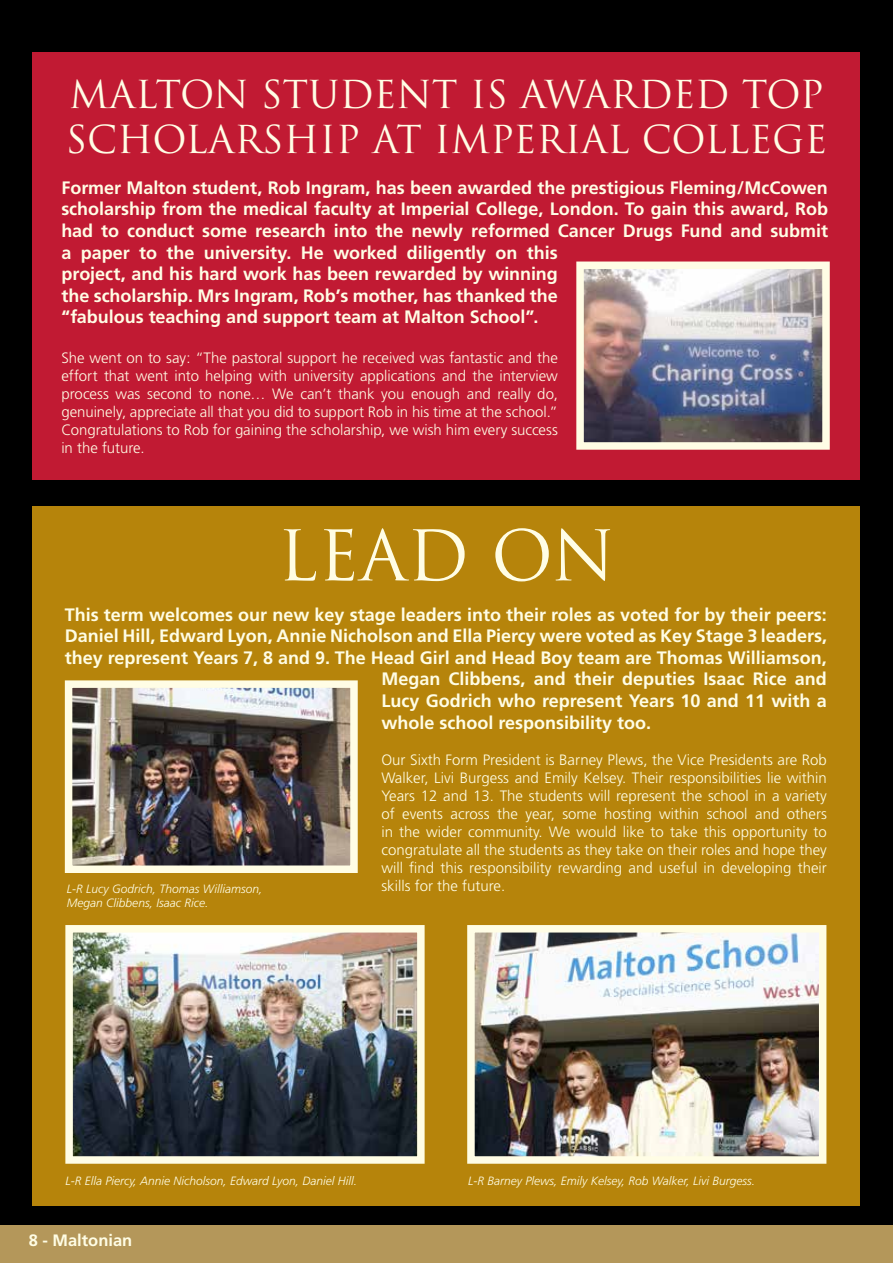
<style>
.page{position:relative;width:893px;height:1263px;background:#fff}
.page>*{position:absolute;margin:0;border:0;box-sizing:border-box;transform-origin:0 0}
.t1{font:67.95px "Trajan Pro";color:#fffde5}
.t2{font:37.5px/45px "Trajan Pro";color:#fffde5}
.t3{font:700 18px/21.6px "Frutiger";color:#fffde5}
.t4{font:700 16.5px "Frutiger";color:#fffde5}
.t5{font:300 15px/18px "Frutiger";color:#fffde5;text-align:justify}
.t6{font:italic 300 12px/14.4px "Frutiger";color:#fffde5}
</style>
<div class="page">
<div style="left:0;top:0;width:893px;height:1248px;background:#000"></div>
<div style="left:0;top:1225px;width:893px;height:38px;background:#b4975a"></div>
<div style="left:33px;top:506px;width:827px;height:699px;background:#b6840b"></div>
<img style="left:74px;top:689px;width:275px;height:175px">
<div style="left:65px;top:680px;width:293px;height:193px;border:8px solid #fffde5"></div>
<img style="left:476px;top:934px;width:341px;height:221px">
<div style="left:467px;top:925px;width:359px;height:239px;border:8px solid #fffde5"></div>
<img style="left:74px;top:934px;width:342px;height:221px">
<div style="left:65px;top:925px;width:360px;height:239px;border:8px solid #fffde5"></div>
<div style="left:33px;top:52px;width:827px;height:427px;background:#c11a33"></div>
<img style="left:585px;top:270px;width:236px;height:171px">
<div style="left:576px;top:261px;width:254px;height:189px;border:8px solid #fffde5"></div>
<h2 class="t2" style="left:66px;top:71px;width:763px">MALTON STUDENT IS AWARDED TOP<br>SCHOLARSHIP AT IMPERIAL COLLEGE</h2>
<p class="t3" style="left:61px;top:177px;width:768px">Former Malton student, Rob Ingram, has been awarded the prestigious Fleming/McCowen scholarship from the medical faculty at Imperial College, London. To gain this award, Rob had to conduct some research into the newly reformed Cancer Drugs Fund and submit a paper to the university. He worked diligently on this<br>project, and his hard work has been rewarded by winning<br>the scholarship. Mrs Ingram, Rob’s mother, has thanked the<br>“fabulous teaching and support team at Malton School”.</p>
<p class="t5" style="left:61px;top:349px;width:498px">She went on to say: “The pastoral support he received was fantastic and the effort that went into helping with university applications and the interview process was second to none… We can’t thank you enough and really do, genuinely, appreciate all that you did to support Rob in his time at the school.” Congratulations to Rob for gaining the scholarship, we wish him every success in the future.</p>
<h1 class="t1" style="left:278px;top:512px;width:339px">LEAD ON</h1>
<p class="t3" style="left:65px;top:604px;width:763px">This term welcomes our new key stage leaders into their roles as voted for by their peers:</p>
<p class="t3" style="left:65px;top:625px;width:764px">Daniel Hill, Edward Lyon, Annie Nicholson and Ella Piercy were voted as Key Stage 3 leaders,</p>
<p class="t3" style="left:65px;top:647px;width:763px">they represent Years 7, 8 and 9. The Head Girl and Head Boy team are Thomas Williamson,</p>
<p class="t3" style="left:381px;top:668px;width:447px">Megan Clibbens, and their deputies Isaac Rice and</p>
<p class="t3" style="left:381px;top:690px;width:447px">Lucy Godrich who represent Years 10 and 11 with a</p>
<p class="t3" style="left:381px;top:712px;width:271px">whole school responsibility too.</p>
<p class="t5" style="left:381px;top:751px;width:447px">Our Sixth Form President is Barney Plews, the Vice Presidents are Rob Walker, Livi Burgess and Emily Kelsey. Their responsibilities lie within Years 12 and 13. The students will represent the school in a variety of events across the year, some hosting within school and others in the wider community. We would like to take this opportunity to congratulate all the students as they take on their roles and hope they will find this responsibility rewarding and useful in developing their skills for the future.</p>
<p class="t6" style="left:67px;top:882px;width:197px">L-R Lucy Godrich, Thomas Williamson,<br>Megan Clibbens, Isaac Rice.</p>
<p class="t6" style="left:65px;top:1174px;width:293px">L-R Ella Piercy, Annie Nicholson, Edward Lyon, Daniel Hill.</p>
<p class="t6" style="left:468px;top:1174px;width:288px">L-R Barney Plews, Emily Kelsey, Rob Walker, Livi Burgess.</p>
<p class="t4" style="left:29px;top:1231px;width:105px">8 - Maltonian</p>
</div>
